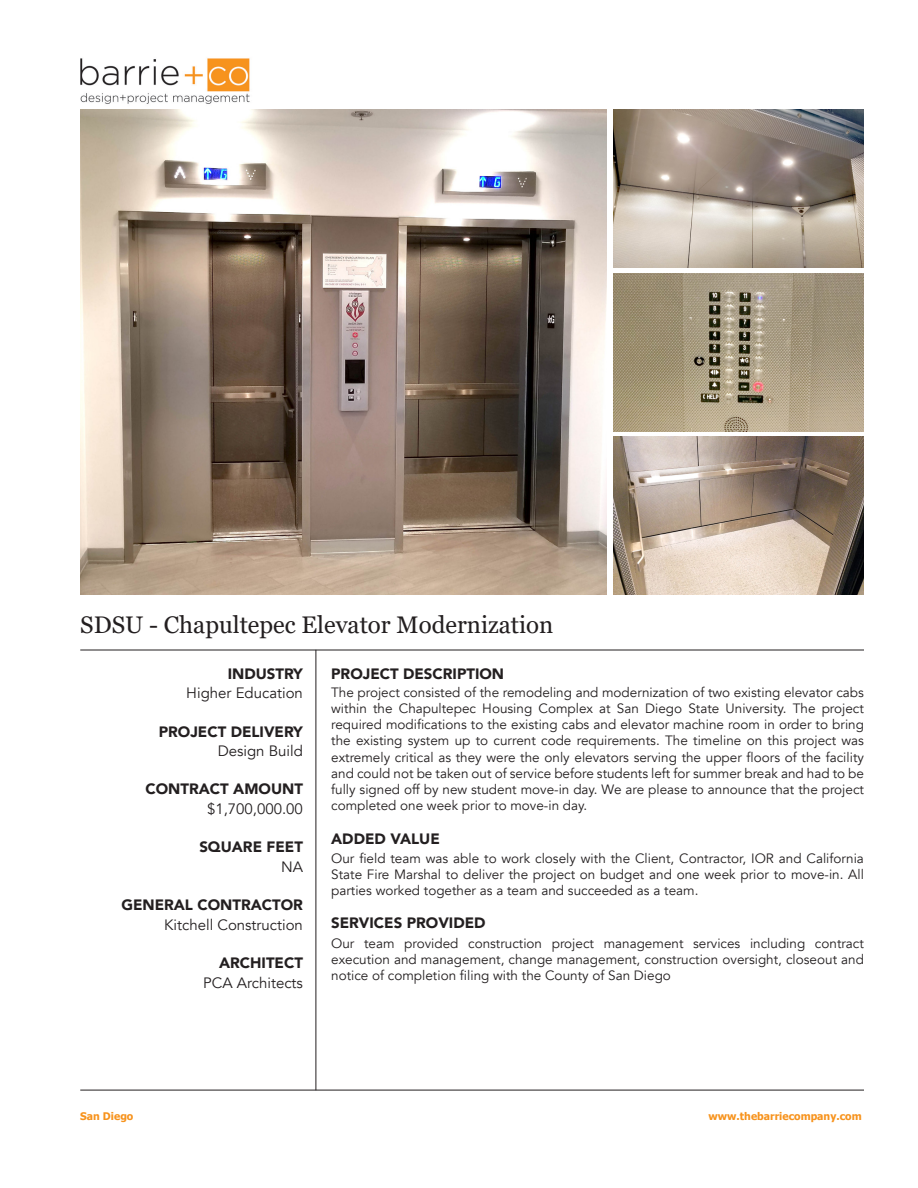
<style>
.page{position:relative;width:918px;height:1188px;background:#fff}
.page>*{position:absolute;margin:0;border:0;box-sizing:border-box;transform-origin:0 0}
.t1{font:24px "Georgia";color:#231f20}
.t2{font:900 15px "Avenir";color:#231f20}
.t3{font:15px "Avenir";color:#231f20}
.t4{font:13.5px/16.2px "Avenir";color:#231f20;text-align:justify}
.t5{font:700 10.5px "Tahoma";color:#f7931d}
</style>
<div class="page">
<hr style="left:80px;top:1090px;width:784px;height:1px;background:#231f20">
<img style="left:80px;top:58px;width:174px;height:52px">
<hr style="left:80px;top:650px;width:784px;height:1px;background:#231f20">
<hr style="left:316px;top:650px;width:1px;height:440px;background:#231f20">
<img style="left:80px;top:110px;width:527px;height:485px">
<img style="left:614px;top:110px;width:250px;height:158px">
<img style="left:614px;top:273px;width:250px;height:158px">
<img style="left:614px;top:437px;width:250px;height:158px">
<h1 class="t1" style="left:80px;top:610px;width:475px">SDSU - Chapultepec Elevator Modernization</h1>
<p class="t2" style="left:228px;top:661px;width:77px">INDUSTRY</p>
<p class="t3" style="left:186px;top:684px;width:118px">Higher Education</p>
<p class="t2" style="left:159px;top:718px;width:146px">PROJECT DELIVERY</p>
<p class="t3" style="left:218px;top:742px;width:87px">Design Build</p>
<p class="t2" style="left:146px;top:776px;width:159px">CONTRACT AMOUNT</p>
<p class="t3" style="left:207px;top:800px;width:97px">$1,700,000.00</p>
<p class="t2" style="left:199px;top:834px;width:105px">SQUARE FEET</p>
<p class="t3" style="left:281px;top:858px;width:23px">NA</p>
<p class="t2" style="left:121px;top:892px;width:183px">GENERAL CONTRACTOR</p>
<p class="t3" style="left:164px;top:916px;width:140px">Kitchell Construction</p>
<p class="t2" style="left:219px;top:950px;width:85px">ARCHITECT</p>
<p class="t3" style="left:203px;top:974px;width:101px">PCA Architects</p>
<p class="t2" style="left:331px;top:661px;width:175px">PROJECT DESCRIPTION</p>
<p class="t4" style="left:331px;top:684px;width:534px">The project consisted of the remodeling and modernization of two existing elevator cabs within the Chapultepec Housing Complex at San Diego State University. The project required modifications to the existing cabs and elevator machine room in order to bring the existing system up to current code requirements. The timeline on this project was extremely critical as they were the only elevators serving the upper floors of the facility and could not be taken out of service before students left for summer break and had to be fully signed off by new student move-in day. We are please to announce that the project completed one week prior to move-in day.</p>
<p class="t4" style="left:331px;top:850px;width:534px">Our field team was able to work closely with the Client, Contractor, IOR and California State Fire Marshal to deliver the project on budget and one week prior to move-in. All parties worked together as a team and succeeded as a team.</p>
<p class="t4" style="left:331px;top:935px;width:534px">Our team provided construction project management services including contract execution and management, change management, construction oversight, closeout and notice of completion filing with the County of San Diego</p>
<p class="t2" style="left:331px;top:826px;width:110px">ADDED VALUE</p>
<p class="t2" style="left:331px;top:910px;width:156px">SERVICES PROVIDED</p>
<p class="t5" style="left:80px;top:1108px;width:55px">San Diego</p>
<p class="t5" style="left:709px;top:1108px;width:155px">www.thebarriecompany.com</p>
</div>
